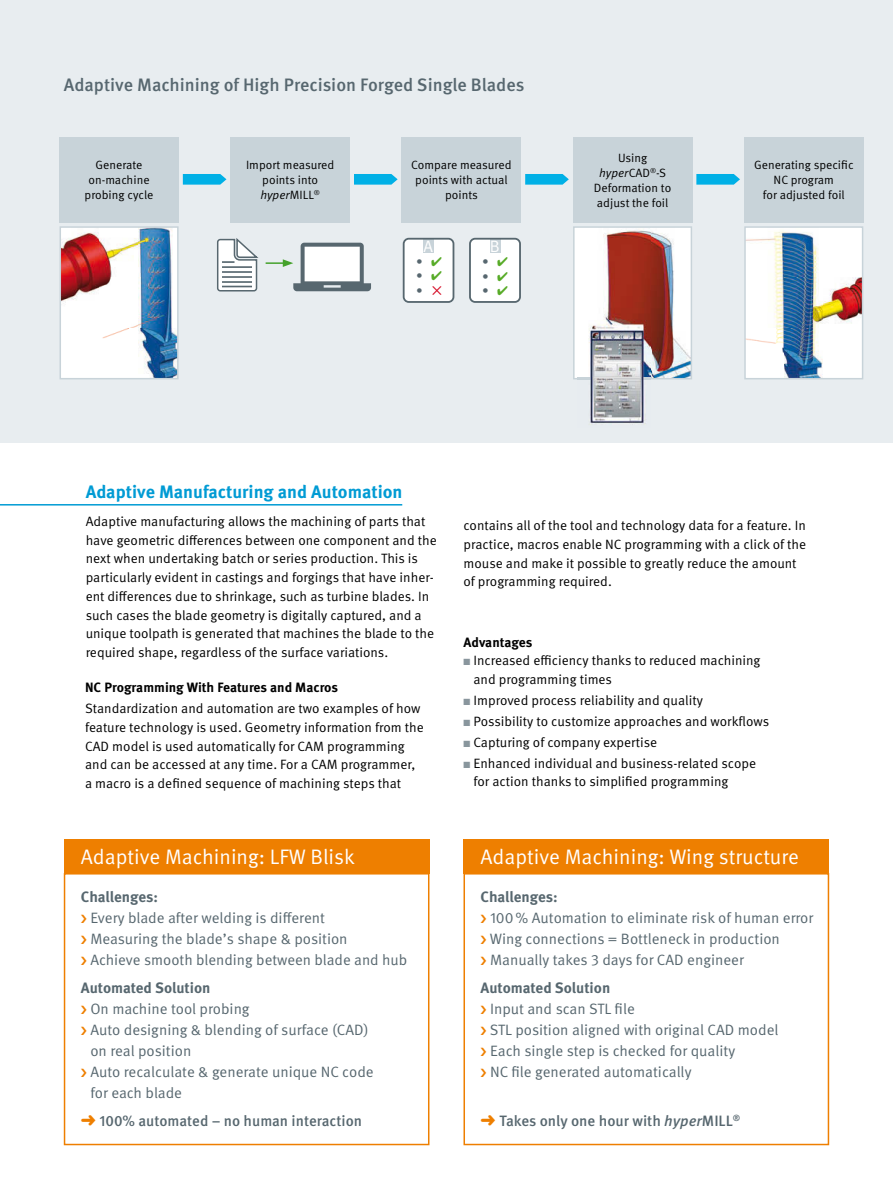
<style>
.page{position:relative;width:893px;height:1191px;background:#fff}
.page>*{position:absolute;margin:0;border:0;box-sizing:border-box;transform-origin:0 0}
.t1{font:21px "Meta Pro";color:#fff}
.t2{font:500 18px "Meta Pro";color:#57676f}
.t3{font:700 18px "Meta Pro";color:#009bd4}
.t4{font:16.5px "Meta Pro";color:#fff}
.t5{font:16.35px "Meta Pro";color:#fff}
.t6{font:15px/21px "Meta Pro";color:#57676f}
.t7{font:500 15px "Meta Pro";color:#57676f}
.t8{font:700 15px "Meta Pro";letter-spacing:-.005em;color:#57676f}
.t9{font:13.5px/18.8px "Meta Pro";color:#000}
.t10{font:700 13.5px "Meta Pro";color:#000}
.t11{font:12.75px "Meta Pro";color:#57676f}
.t12{font:12px/15px "Meta Pro";color:#000;text-align:center}
.s1{font-style:italic}
.s2{color:#57ab27}
.s3{color:#d4021d}
.s4{color:#89969d}
.s5{color:#ee7f00}
</style>
<div class="page">
<div style="left:0;top:0;width:893px;height:442px;background:#e8edf0"></div>
<div style="left:403px;top:239px;width:51px;height:63px;background:#fff;border-radius:4px"></div>
<div style="left:470px;top:239px;width:50px;height:63px;background:#fff;border-radius:4px"></div>
<hr style="left:0;top:504px;width:402px;height:1px;background:#009bd4">
<div style="left:64px;top:873px;width:365px;height:272px;border:2px solid #ee7f00"></div>
<div style="left:463px;top:873px;width:366px;height:272px;border:2px solid #ee7f00"></div>
<div style="left:64px;top:839px;width:365px;height:34px;background:#ee7f00"></div>
<div style="left:463px;top:839px;width:366px;height:34px;background:#ee7f00"></div>
<svg style="left:183px;top:174px;width:43px;height:11px"></svg>
<svg style="left:354px;top:174px;width:44px;height:11px"></svg>
<svg style="left:525px;top:174px;width:44px;height:11px"></svg>
<svg style="left:696px;top:174px;width:44px;height:11px"></svg>
<div style="left:60px;top:137px;width:119px;height:85px;background:#c8d3d9"></div>
<div style="left:231px;top:137px;width:119px;height:85px;background:#c8d3d9"></div>
<div style="left:402px;top:137px;width:119px;height:85px;background:#c8d3d9"></div>
<div style="left:573px;top:137px;width:119px;height:85px;background:#c8d3d9"></div>
<div style="left:744px;top:137px;width:119px;height:85px;background:#c8d3d9"></div>
<img style="left:63px;top:229px;width:113px;height:147px">
<div style="left:60px;top:226px;width:119px;height:153px;border:2px solid #c8d3d9"></div>
<img style="left:747px;top:229px;width:113px;height:147px">
<div style="left:744px;top:226px;width:119px;height:153px;border:2px solid #c8d3d9"></div>
<img style="left:573px;top:226px;width:119px;height:153px">
<img style="left:577px;top:321px;width:73px;height:104px">
<img style="left:577px;top:378px;width:73px;height:1px">
<svg style="left:217px;top:238px;width:42px;height:54px;background:#d9dddf"></svg>
<hr style="left:222px;top:266px;width:30px;height:2px;background:#57676f">
<hr style="left:222px;top:271px;width:30px;height:2px;background:#57676f">
<hr style="left:222px;top:276px;width:30px;height:2px;background:#57676f">
<hr style="left:222px;top:281px;width:30px;height:2px;background:#57676f">
<hr style="left:222px;top:286px;width:30px;height:1px;background:#57676f">
<div style="left:423px;top:239px;width:11px;height:14px;background:#c8d3d9"></div>
<div style="left:403px;top:238px;width:51px;height:65px;border:2px solid #57676f;border-radius:5px"></div>
<div style="left:490px;top:239px;width:10px;height:14px;background:#c8d3d9"></div>
<div style="left:469px;top:238px;width:52px;height:65px;border:2px solid #57676f;border-radius:5px"></div>
<svg style="left:266px;top:243px;width:105px;height:48px"></svg>
<h2 class="t2" style="left:64px;top:74px;width:462px">Adaptive Machining of High Precision Forged Single Blades</h2>
<p class="t12" style="left:85px;top:157px;width:70px">Generate on-machine probing cycle</p>
<p class="t12" style="left:246px;top:157px;width:90px">Import measured points into <span class="s1">hyper</span>MILL<sup>®</sup></p>
<p class="t12" style="left:411px;top:157px;width:102px">Compare measured points with actual points</p>
<p class="t12" style="left:594px;top:150px;width:79px">Using <span class="s1">hyper</span>CAD<sup>®</sup>-S<br>Deformation to adjust the foil</p>
<p class="t12" style="left:754px;top:157px;width:101px">Generating specific<br>NC program<br>for adjusted foil</p>
<p class="t5" style="left:423px;top:237px;width:11px">A</p>
<p class="t4" style="left:490px;top:237px;width:12px">B</p>
<p class="t11" style="left:416px;top:254px;width:27px">• <span class="s2">✔</span></p>
<p class="t11" style="left:416px;top:268px;width:27px">• <span class="s2">✔</span></p>
<p class="t11" style="left:416px;top:283px;width:27px">• <span class="s3">✕</span></p>
<p class="t11" style="left:482px;top:254px;width:27px">• <span class="s2">✔</span></p>
<p class="t11" style="left:482px;top:268px;width:27px">• <span class="s2">✔</span></p>
<p class="t11" style="left:482px;top:283px;width:27px">• <span class="s2">✔</span></p>
<h2 class="t3" style="left:86px;top:481px;width:318px">Adaptive Manufacturing and Automation</h2>
<p class="t9" style="left:86px;top:512px;width:353px">Adaptive manufacturing allows the machining of parts that have geometric differences between one component and the next when undertaking batch or series production. This is particularly evident in castings and forgings that have inher&shy;ent differences due to shrinkage, such as turbine blades. In such cases the blade geometry is digitally captured, and a unique toolpath is generated that machines the blade to the required shape, regardless of the surface variations.</p>
<p class="t10" style="left:85px;top:679px;width:255px">NC Programming With Features and Macros</p>
<p class="t9" style="left:85px;top:699px;width:340px">Standardization and automation are two examples of how feature technology is used. Geometry information from the CAD model is used automatically for CAM programming and can be accessed at any time. For a CAM programmer, a macro is a defined sequence of machining steps that</p>
<p class="t9" style="left:463px;top:516px;width:344px">contains all of the tool and technology data for a feature. In practice, macros enable NC programming with a click of the mouse and make it possible to greatly reduce the amount of programming required.</p>
<p class="t10" style="left:463px;top:633px;width:70px">Advantages</p>
<p class="t9" style="left:473px;top:651px;width:289px;text-indent:-10px"><span class="s4">■</span> Increased efficiency thanks to reduced machining and programming times</p>
<p class="t9" style="left:463px;top:691px;width:241px"><span class="s4">■</span> Improved process reliability and quality</p>
<p class="t9" style="left:463px;top:712px;width:307px"><span class="s4">■</span> Possibility to customize approaches and workflows</p>
<p class="t9" style="left:463px;top:733px;width:195px"><span class="s4">■</span> Capturing of company expertise</p>
<p class="t9" style="left:473px;top:754px;width:284px;text-indent:-10px"><span class="s4">■</span> Enhanced individual and business-related scope for action thanks to simplified programming</p>
<h1 class="t1" style="left:81px;top:844px;width:275px">Adaptive Machining: LFW Blisk</h1>
<h1 class="t1" style="left:480px;top:844px;width:320px">Adaptive Machining: Wing structure</h1>
<p class="t8" style="left:81px;top:887px;width:79px">Challenges:</p>
<p class="t6" style="left:90px;top:908px;width:318px">Every blade after welding is different<br>Measuring the blade’s shape &amp; position<br>Achieve smooth blending between blade and hub</p>
<p class="t8" style="left:81px;top:978px;width:131px">Automated Solution</p>
<p class="t6" style="left:90px;top:998px;width:285px">On machine tool probing<br>Auto designing &amp; blending of surface (CAD) on real position<br>Auto recalculate &amp; generate unique NC code for each blade</p>
<p class="t8" style="left:480px;top:887px;width:79px">Challenges:</p>
<p class="t6" style="left:490px;top:908px;width:325px">100 % Automation to eliminate risk of human error<br>Wing connections = Bottleneck in production<br>Manually takes 3 days for CAD engineer</p>
<p class="t8" style="left:480px;top:978px;width:131px">Automated Solution</p>
<p class="t6" style="left:490px;top:998px;width:290px">Input and scan STL file<br>STL position aligned with original CAD model Each single step is checked for quality<br>NC file generated automatically</p>
<p class="t7" style="left:81px;top:1111px;width:283px"><span class="s5">➜</span> 100% automated – no human interaction</p>
<p class="t7" style="left:480px;top:1111px;width:261px"><span class="s5">➜</span> Takes only one hour with <span class="s1">hyper</span>MILL<sup>®</sup></p>
</div>
